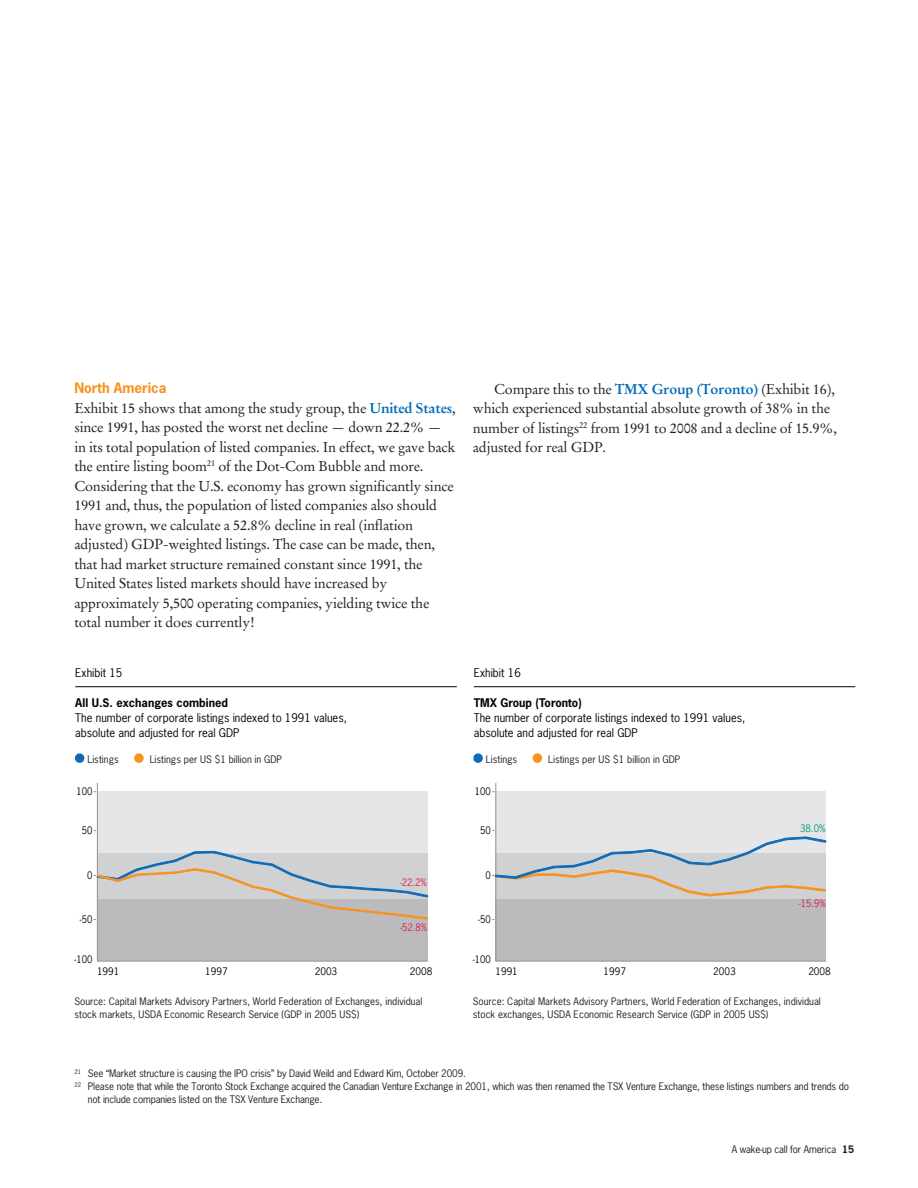
<style>
.page{position:relative;width:918px;height:1188px;background:#fff}
.page>*{position:absolute;margin:0;border:0;box-sizing:border-box;transform-origin:0 0}
.t1{font:14.25px/19.5px "Stempel Garamond LT Std";letter-spacing:-.015em;color:#231f20}
.t2{font:700 13.5px "News Gothic Std";color:#f7931d}
.t3{font:11.25px/15px "News Gothic";color:#050504}
.t4{font:700 11.25px "News Gothic Std";color:#050504}
.t5{font:9.75px/12.8px "News Gothic";color:#231f20}
.t6{font:9.75px "News Gothic Std";letter-spacing:-.015em;color:#231f20}
.t7{font:9.75px "News Gothic";color:#050504}
.t8{font:9.75px "News Gothic";color:#050504;scale:.95 1}
.t9{font:9.75px "News Gothic";color:#df1a4e;scale:.95 1}
.t10{font:9.75px "News Gothic";color:#009b7c;scale:.95 1}
.s1{font-weight:700;color:#006bb6}
.s2{font-weight:700}
</style>
<div class="page">
<div style="left:97px;top:898px;width:331px;height:63px;background:#bbbbbe"></div>
<div style="left:97px;top:791px;width:331px;height:62px;background:#e6e6e8"></div>
<hr style="left:75px;top:686px;width:382px;height:1px;background:#050504">
<div style="left:75px;top:753px;width:9px;height:10px;background:#106bb6;border-radius:50%"></div>
<div style="left:134px;top:753px;width:10px;height:10px;background:#f79321;border-radius:50%"></div>
<hr style="left:97px;top:961px;width:331px;height:1px;background:#919295">
<hr style="left:97px;top:783px;width:1px;height:178px;background:#919295">
<svg style="left:94px;top:851px;width:335px;height:69px"></svg>
<div style="left:495px;top:898px;width:331px;height:63px;background:#bbbbbe"></div>
<div style="left:495px;top:852px;width:331px;height:47px;background:#d0d1d3"></div>
<div style="left:495px;top:791px;width:331px;height:62px;background:#e6e6e8"></div>
<hr style="left:474px;top:686px;width:381px;height:1px;background:#050504">
<div style="left:473px;top:753px;width:10px;height:10px;background:#106bb6;border-radius:50%"></div>
<div style="left:533px;top:753px;width:9px;height:10px;background:#f79321;border-radius:50%"></div>
<hr style="left:496px;top:961px;width:330px;height:1px;background:#919295">
<hr style="left:496px;top:783px;width:1px;height:178px;background:#919295">
<svg style="left:492px;top:830px;width:335px;height:67px"></svg>
<p class="t2" style="left:74px;top:379px;width:94px">North America</p>
<p class="t1" style="left:74px;top:398px;width:383px">Exhibit 15 shows that among the study group, the <span class="s1">United States</span>, since 1991, has posted the worst net decline — down 22.2% — in its total population of listed companies. In effect, we gave back the entire listing boom<sup>21</sup> of the Dot-Com Bubble and more.<br>Considering that the U.S. economy has grown significantly since 1991 and, thus, the population of listed companies also should have grown, we calculate a 52.8% decline in real (inflation adjusted) GDP-weighted listings. The case can be made, then, that had market structure remained constant since 1991, the United States listed markets should have increased by approximately 5,500 operating companies, yielding twice the total number it does currently!</p>
<p class="t3" style="left:75px;top:665px;width:49px">Exhibit 15</p>
<p class="t4" style="left:75px;top:695px;width:154px">All U.S. exchanges combined</p>
<p class="t3" style="left:75px;top:710px;width:273px">The number of corporate listings indexed to 1991 values, absolute and adjusted for real GDP</p>
<p class="t5" style="left:87px;top:753px;width:33px">Listings</p>
<p class="t5" style="left:150px;top:753px;width:134px">Listings per US $1 billion in GDP</p>
<p class="t1" style="left:473px;top:379px;width:366px;text-indent:21px">Compare this to the <span class="s1">TMX Group (Toronto)</span> (Exhibit 16), which experienced substantial absolute growth of 38% in the number of listings<sup>22</sup> from 1991 to 2008 and a decline of 15.9%, adjusted for real GDP.</p>
<p class="t3" style="left:474px;top:665px;width:49px">Exhibit 16</p>
<p class="t4" style="left:474px;top:695px;width:110px">TMX Group (Toronto)</p>
<p class="t3" style="left:474px;top:710px;width:273px">The number of corporate listings indexed to 1991 values, absolute and adjusted for real GDP</p>
<p class="t5" style="left:486px;top:753px;width:33px">Listings</p>
<p class="t5" style="left:548px;top:753px;width:134px">Listings per US $1 billion in GDP</p>
<p class="t8" style="left:76px;top:785px;width:18px">100</p>
<p class="t8" style="left:475px;top:785px;width:18px">100</p>
<p class="t8" style="left:82px;top:824px;width:13px">50</p>
<p class="t8" style="left:480px;top:824px;width:13px">50</p>
<p class="t10" style="left:800px;top:822px;width:28px">38.0%</p>
<p class="t8" style="left:87px;top:869px;width:7px">0</p>
<p class="t9" style="left:400px;top:876px;width:30px">-22.2%</p>
<p class="t8" style="left:486px;top:869px;width:7px">0</p>
<p class="t9" style="left:799px;top:897px;width:30px">-15.9%</p>
<p class="t8" style="left:80px;top:913px;width:15px">-50</p>
<p class="t9" style="left:400px;top:921px;width:30px">-52.8%</p>
<p class="t8" style="left:478px;top:913px;width:15px">-50</p>
<p class="t8" style="left:75px;top:953px;width:20px">-100</p>
<p class="t8" style="left:473px;top:953px;width:20px">-100</p>
<p class="t7" style="left:97px;top:965px;width:24px">1991</p>
<p class="t7" style="left:205px;top:965px;width:24px">1997</p>
<p class="t7" style="left:315px;top:965px;width:24px">2003</p>
<p class="t7" style="left:410px;top:965px;width:24px">2008</p>
<p class="t5" style="left:74px;top:995px;width:350px">Source: Capital Markets Advisory Partners, World Federation of Exchanges, individual stock markets, USDA Economic Research Service (GDP in 2005 US$)</p>
<p class="t7" style="left:495px;top:965px;width:24px">1991</p>
<p class="t7" style="left:604px;top:965px;width:24px">1997</p>
<p class="t7" style="left:713px;top:965px;width:24px">2003</p>
<p class="t7" style="left:808px;top:965px;width:24px">2008</p>
<p class="t5" style="left:473px;top:995px;width:350px">Source: Capital Markets Advisory Partners, World Federation of Exchanges, individual stock exchanges, USDA Economic Research Service (GDP in 2005 US$)</p>
<p class="t6" style="left:74px;top:1067px;width:393px"><sup>21</sup> See “Market structure is causing the IPO crisis” by David Weild and Edward Kim, October 2009.</p>
<p class="t6" style="left:74px;top:1080px;width:776px"><sup>22</sup> Please note that while the Toronto Stock Exchange acquired the Canadian Venture Exchange in 2001, which was then renamed the TSX Venture Exchange, these listings numbers and trends do</p>
<p class="t6" style="left:88px;top:1093px;width:236px">not include companies listed on the TSX Venture Exchange.</p>
<p class="t6" style="left:732px;top:1143px;width:124px">A wake-up call for America <span class="s2">15</span></p>
</div>
